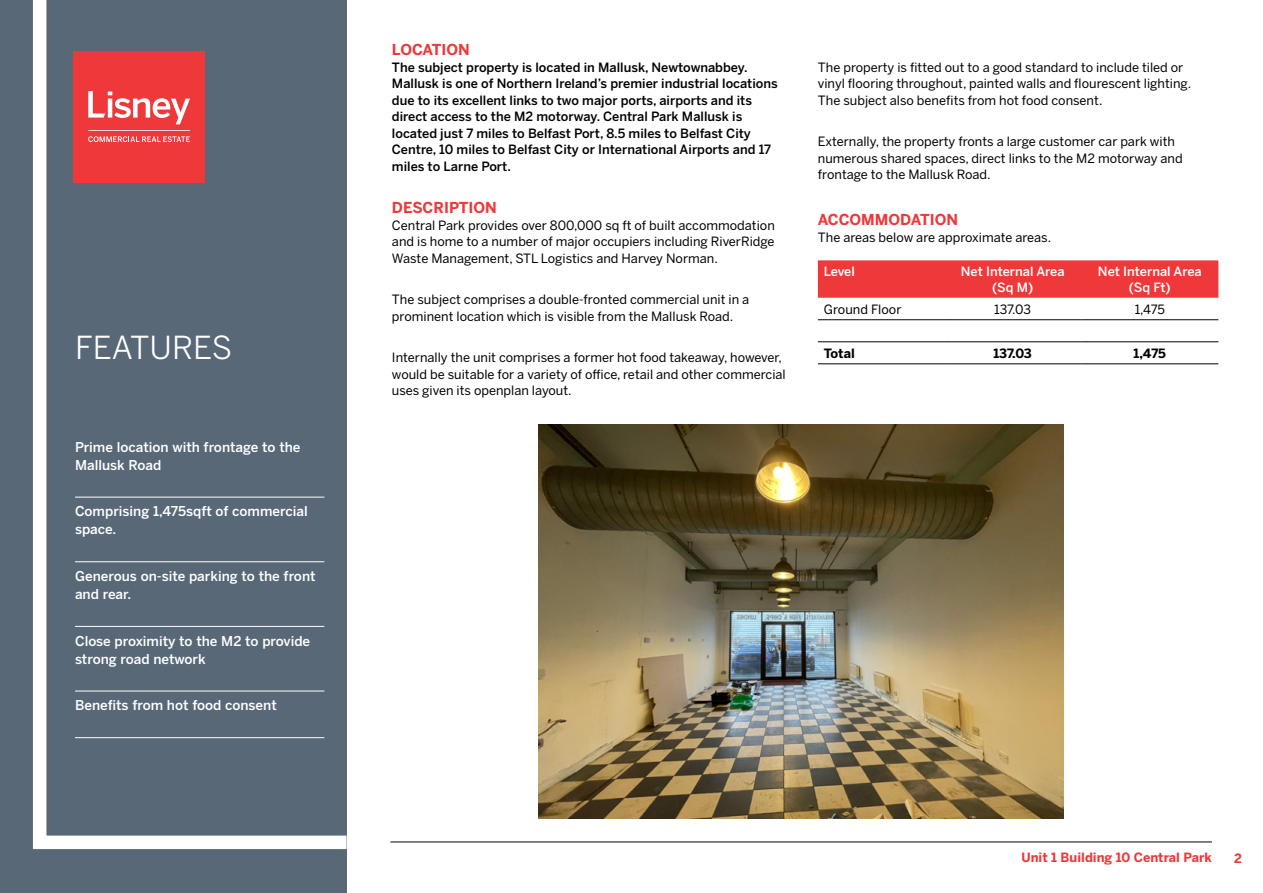
<style>
.page{position:relative;width:1263px;height:893px;background:#fff}
.page>*{position:absolute;margin:0;border:0;box-sizing:border-box;transform-origin:0 0}
.t1{font:31.5px "Benton Sans";color:#fff}
.t2{font:700 15px "Benton Sans";color:#ef383a}
.t3{font:500 13.5px/18px "Benton Sans";color:#fff}
.t4{font:12.75px/16.5px "Benton Sans";color:#000}
.t5{font:500 12.75px/16.5px "Benton Sans";color:#000}
.t6{font:500 12.75px/15.3px "Benton Sans";color:#fff;text-align:center}
.t7{font:700 12.75px "Benton Sans";color:#ef383a}
.t8{font:700 12.75px "Benton Sans";letter-spacing:-.01em;color:#000}
</style>
<div class="page">
<div style="left:0;top:0;width:347px;height:893px;background:#586877"></div>
<svg style="left:33px;top:0;width:314px;height:850px"></svg>
<div style="left:74px;top:51px;width:131px;height:131px;background:#ef383a"></div>
<svg style="left:88px;top:130px;width:102px;height:12px"></svg>
<svg style="left:88px;top:91px;width:102px;height:33px"></svg>
<hr style="left:75px;top:497px;width:249px;height:1px;background:#fff">
<hr style="left:75px;top:561px;width:249px;height:1px;background:#fff">
<hr style="left:75px;top:626px;width:249px;height:1px;background:#fff">
<hr style="left:75px;top:691px;width:249px;height:1px;background:#fff">
<hr style="left:75px;top:737px;width:249px;height:1px;background:#fff">
<hr style="left:390px;top:842px;width:822px;height:1px;background:#000">
<div style="left:818px;top:260px;width:400px;height:38px;background:#ef383a"></div>
<hr style="left:818px;top:319px;width:126px;height:1px;background:#000">
<hr style="left:944px;top:319px;width:137px;height:1px;background:#000">
<hr style="left:1081px;top:319px;width:137px;height:1px;background:#000">
<hr style="left:818px;top:341px;width:126px;height:1px;background:#000">
<hr style="left:944px;top:341px;width:137px;height:1px;background:#000">
<hr style="left:1081px;top:341px;width:137px;height:1px;background:#000">
<hr style="left:818px;top:363px;width:126px;height:1px;background:#000">
<hr style="left:944px;top:363px;width:137px;height:1px;background:#000">
<hr style="left:1081px;top:363px;width:137px;height:1px;background:#000">
<img style="left:538px;top:425px;width:526px;height:394px">
<h1 class="t1" style="left:75px;top:329px;width:159px">FEATURES</h1>
<p class="t3" style="left:75px;top:438px;width:227px">Prime location with frontage to the<br>Mallusk Road</p>
<p class="t3" style="left:75px;top:502px;width:234px">Comprising 1,475sqft of commercial space.</p>
<p class="t3" style="left:75px;top:567px;width:242px">Generous on-site parking to the front and rear.</p>
<p class="t3" style="left:75px;top:632px;width:237px">Close proximity to the M2 to provide strong road network</p>
<p class="t3" style="left:75px;top:696px;width:203px">Benefits from hot food consent</p>
<p class="t2" style="left:392px;top:40px;width:79px">LOCATION</p>
<p class="t5" style="left:392px;top:59px;width:387px">The subject property is located in Mallusk, Newtownabbey.<br>Mallusk is one of Northern Ireland’s premier industrial locations due to its excellent links to two major ports, airports and its direct access to the M2 motorway. Central Park Mallusk is located just 7 miles to Belfast Port, 8.5 miles to Belfast City Centre, 10 miles to Belfast City or International Airports and 17 miles to Larne Port.</p>
<p class="t2" style="left:392px;top:198px;width:106px">DESCRIPTION</p>
<p class="t4" style="left:392px;top:217px;width:384px;text-align:justify">Central Park provides over 800,000 sq ft of built accommodation and is home to a number of major occupiers including RiverRidge Waste Management, STL Logistics and Harvey Norman.</p>
<p class="t4" style="left:392px;top:291px;width:359px">The subject comprises a double-fronted commercial unit in a prominent location which is visible from the Mallusk Road.</p>
<p class="t4" style="left:392px;top:349px;width:395px">Internally the unit comprises a former hot food takeaway, however, would be suitable for a variety of office, retail and other commercial uses given its openplan layout.</p>
<p class="t4" style="left:818px;top:59px;width:375px">The property is fitted out to a good standard to include tiled or vinyl flooring throughout, painted walls and flourescent lighting.<br>The subject also benefits from hot food consent.</p>
<p class="t4" style="left:818px;top:133px;width:366px">Externally, the property fronts a large customer car park with numerous shared spaces, direct links to the M2 motorway and frontage to the Mallusk Road.</p>
<p class="t2" style="left:818px;top:210px;width:142px">ACCOMMODATION</p>
<p class="t4" style="left:818px;top:229px;width:235px">The areas below are approximate areas.</p>
<p class="t6" style="left:824px;top:264px;width:33px">Level</p>
<p class="t6" style="left:961px;top:264px;width:105px">Net Internal Area (Sq M)</p>
<p class="t6" style="left:1098px;top:264px;width:105px">Net Internal Area (Sq Ft)</p>
<p class="t4" style="left:824px;top:301px;width:79px">Ground Floor</p>
<p class="t4" style="left:994px;top:301px;width:38px">137.03</p>
<p class="t4" style="left:1135px;top:301px;width:32px">1,475</p>
<p class="t8" style="left:824px;top:345px;width:32px">Total</p>
<p class="t8" style="left:993px;top:345px;width:40px">137.03</p>
<p class="t8" style="left:1134px;top:345px;width:34px">1,475</p>
<p class="t7" style="left:1021px;top:849px;width:192px">Unit 1 Building 10 Central Park</p>
<p class="t7" style="left:1234px;top:850px;width:9px">2</p>
</div>
